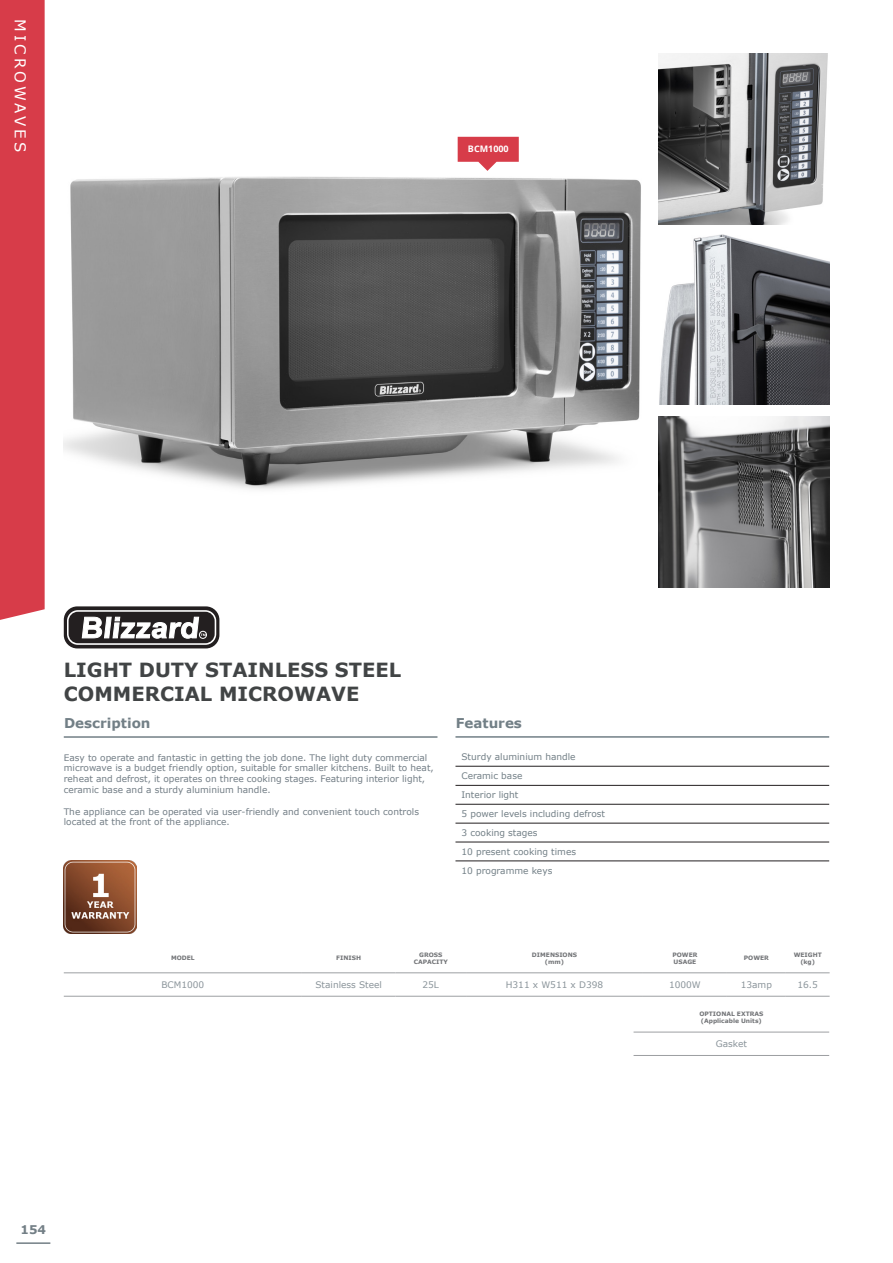
<style>
.page{position:relative;width:893px;height:1263px;background:#fff}
.page>*{position:absolute;margin:0;border:0;box-sizing:border-box;transform-origin:0 0}
.Paragraph_Style_1{font:700 19.5px "Verdana";color:#414445}
.t1{font:15px "Verdana";letter-spacing:.2em;color:#fff}
.t2{font:700 13.5px "Verdana";color:#727f86}
.t3{font:700 12px "Verdana";color:#737f86}
.Paragraph_Style_1-2{font:9px/10.8px "Verdana";color:#727d85}
.t4{font:9px "Verdana";color:#727f86}
.t5{font:9px "Verdana";color:#8a949a}
.Paragraph_Style_1-3{font:700 9px "Open Sans";color:#fff}
.t6{font:700 6px/7.2px "Verdana";color:#727477;text-align:center}
</style>
<div class="page">
<div style="left:0;top:0;width:45px;height:620px;background:#d73c49"></div>
<hr style="left:64px;top:972px;width:238px;height:1px;background:#9d9fa2">
<hr style="left:302px;top:972px;width:93px;height:1px;background:#9d9fa2">
<hr style="left:395px;top:972px;width:71px;height:1px;background:#9d9fa2">
<hr style="left:466px;top:972px;width:177px;height:1px;background:#9d9fa2">
<hr style="left:643px;top:972px;width:84px;height:1px;background:#9d9fa2">
<hr style="left:727px;top:972px;width:59px;height:1px;background:#9d9fa2">
<hr style="left:786px;top:972px;width:44px;height:1px;background:#9d9fa2">
<hr style="left:64px;top:996px;width:238px;height:1px;background:#9d9fa2">
<hr style="left:302px;top:996px;width:93px;height:1px;background:#9d9fa2">
<hr style="left:395px;top:996px;width:71px;height:1px;background:#9d9fa2">
<hr style="left:466px;top:996px;width:177px;height:1px;background:#9d9fa2">
<hr style="left:643px;top:996px;width:84px;height:1px;background:#9d9fa2">
<hr style="left:727px;top:996px;width:59px;height:1px;background:#9d9fa2">
<hr style="left:786px;top:996px;width:44px;height:1px;background:#9d9fa2">
<hr style="left:16px;top:1242px;width:34px;height:2px;background:#737f86">
<img style="left:64px;top:136px;width:577px;height:354px">
<svg style="left:458px;top:137px;width:61px;height:34px"></svg>
<hr style="left:455px;top:736px;width:374px;height:2px;background:#727f86">
<hr style="left:455px;top:766px;width:374px;height:1px;background:#231f20">
<hr style="left:455px;top:785px;width:374px;height:1px;background:#231f20">
<hr style="left:455px;top:804px;width:374px;height:1px;background:#231f20">
<hr style="left:455px;top:823px;width:374px;height:1px;background:#231f20">
<hr style="left:455px;top:842px;width:374px;height:1px;background:#231f20">
<hr style="left:455px;top:861px;width:374px;height:1px;background:#231f20">
<hr style="left:64px;top:736px;width:373px;height:2px;background:#727f86">
<img style="left:659px;top:54px;width:169px;height:171px">
<img style="left:659px;top:234px;width:170px;height:171px">
<img style="left:659px;top:417px;width:170px;height:170px">
<div style="left:64px;top:606px;width:155px;height:42px;background:#231f20;border-radius:13px"></div>
<svg style="left:67px;top:610px;width:149px;height:35px"></svg>
<div style="left:199px;top:631px;width:8px;height:7px;border:1px solid #fff;border-radius:50%"></div>
<img style="left:64px;top:861px;width:72px;height:72px">
<hr style="left:634px;top:1032px;width:195px;height:1px;background:#9d9fa2">
<hr style="left:634px;top:1055px;width:195px;height:1px;background:#9d9fa2">
<p class="t1" style="left:31px;top:19px;width:134px;rotate:90deg">MICROWAVES</p>
<p class="Paragraph_Style_1-3" style="left:468px;top:142px;width:42px">BCM1000</p>
<p class="Paragraph_Style_1" style="left:64px;top:656px;width:339px">LIGHT DUTY STAINLESS STEEL</p>
<p class="Paragraph_Style_1" style="left:64px;top:680px;width:297px">COMMERCIAL MICROWAVE</p>
<p class="t2" style="left:64px;top:714px;width:88px">Description</p>
<p class="Paragraph_Style_1-2" style="left:64px;top:752px;width:372px">Easy to operate and fantastic in getting the job done. The light duty commercial microwave is a budget friendly option, suitable for smaller kitchens. Built to heat, reheat and defrost, it operates on three cooking stages. Featuring interior light, ceramic base and a sturdy aluminium handle.</p>
<p class="Paragraph_Style_1-2" style="left:64px;top:806px;width:357px">The appliance can be operated via user-friendly and convenient touch controls located at the front of the appliance.</p>
<p class="t2" style="left:456px;top:713px;width:68px">Features</p>
<p class="t4" style="left:461px;top:750px;width:116px">Sturdy aluminium handle</p>
<p class="t4" style="left:461px;top:770px;width:62px">Ceramic base</p>
<p class="t4" style="left:461px;top:789px;width:58px">Interior light</p>
<p class="t4" style="left:461px;top:808px;width:145px">5 power levels including defrost</p>
<p class="t4" style="left:461px;top:826px;width:78px">3 cooking stages</p>
<p class="t4" style="left:461px;top:845px;width:116px">10 present cooking times</p>
<p class="t4" style="left:461px;top:864px;width:92px">10 programme keys</p>
<p class="t6" style="left:171px;top:954px;width:25px">MODEL</p>
<p class="t6" style="left:336px;top:954px;width:26px">FINISH</p>
<p class="t6" style="left:419px;top:951px;width:25px">GROSS</p>
<p class="t6" style="left:414px;top:958px;width:36px">CAPACITY</p>
<p class="t6" style="left:532px;top:951px;width:47px">DIMENSIONS</p>
<p class="t6" style="left:545px;top:958px;width:21px">(mm)</p>
<p class="t6" style="left:672px;top:951px;width:27px">POWER</p>
<p class="t6" style="left:673px;top:958px;width:24px">USAGE</p>
<p class="t6" style="left:744px;top:954px;width:27px">POWER</p>
<p class="t6" style="left:794px;top:951px;width:30px">WEIGHT (kg)</p>
<p class="t5" style="left:161px;top:978px;width:44px">BCM1000</p>
<p class="t5" style="left:315px;top:978px;width:68px">Stainless Steel</p>
<p class="t5" style="left:422px;top:978px;width:18px">25L</p>
<p class="t5" style="left:506px;top:978px;width:99px">H311 x W511 x D398</p>
<p class="t5" style="left:669px;top:978px;width:33px">1000W</p>
<p class="t5" style="left:741px;top:978px;width:33px">13amp</p>
<p class="t5" style="left:797px;top:978px;width:22px">16.5</p>
<p class="t6" style="left:699px;top:1010px;width:65px">OPTIONAL EXTRAS</p>
<p class="t6" style="left:701px;top:1017px;width:62px">(Applicable Units)</p>
<p class="t5" style="left:716px;top:1038px;width:33px">Gasket</p>
<p class="t3" style="left:21px;top:1221px;width:27px">154</p>
</div>
